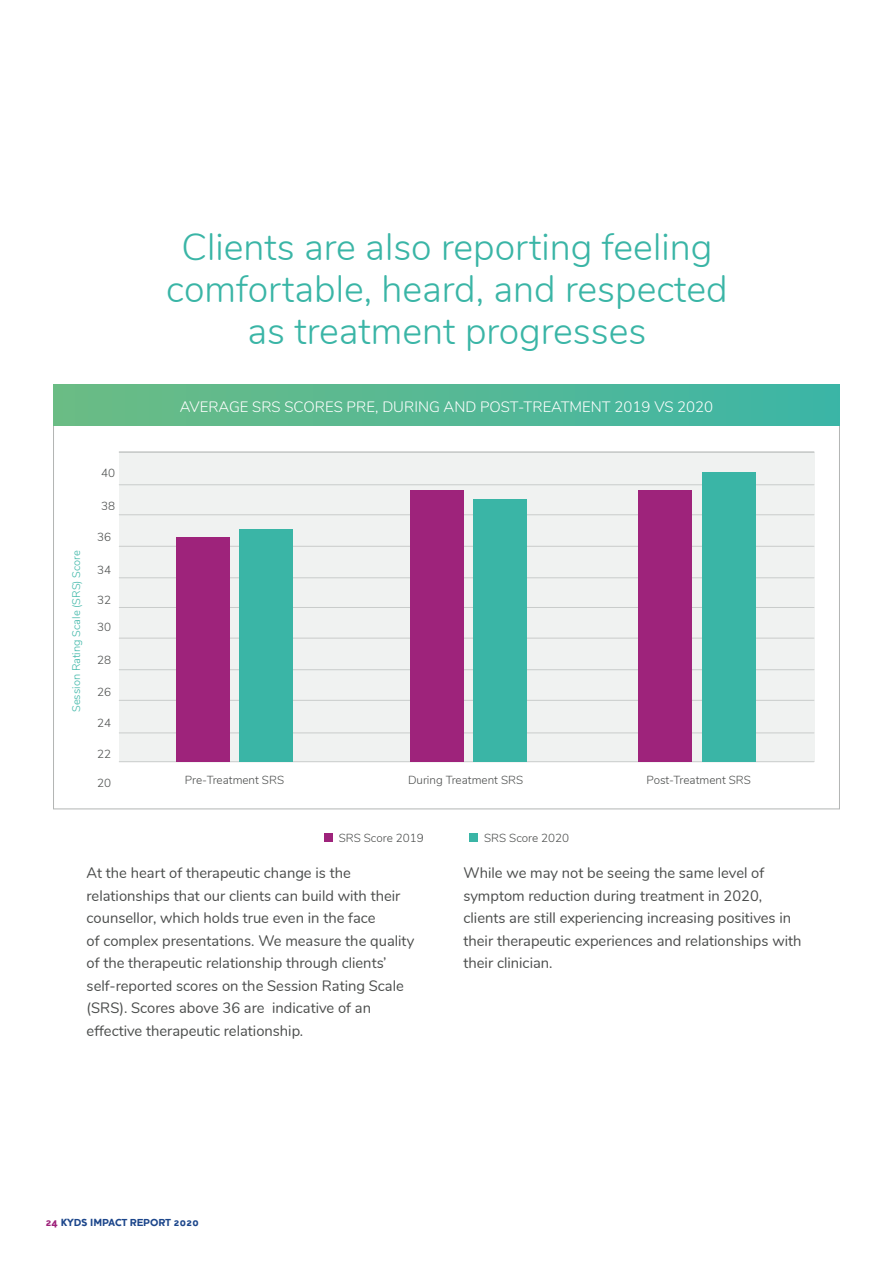
<style>
.page{position:relative;width:893px;height:1263px;background:#fff}
.page>*{position:absolute;margin:0;border:0;box-sizing:border-box;transform-origin:0 0}
.t1{font:300 37.5px/42px "Nunito";color:#3ab5a6;text-align:center}
.t2{font:15px/22.5px "Nunito";color:#4a4c4b}
.t3{font:300 15px "Nunito";color:#fff}
.t4{font:300 11.7px "Nunito";color:#4a4c4b}
.t5{font:300 11.1px "Nunito";color:#3ab5a6}
.t6{font:900 10.5px "Houschka Alt";color:#1c468b}
.s1{color:#9e237b}
</style>
<div class="page">
<div style="left:119px;top:452px;width:695px;height:309px;background:#f0f2f1"></div>
<hr style="left:119px;top:452px;width:695px;height:1px;background:#c9cccb">
<hr style="left:119px;top:577px;width:695px;height:1px;background:#c9cccb">
<hr style="left:119px;top:607px;width:695px;height:1px;background:#c9cccb">
<hr style="left:119px;top:638px;width:695px;height:1px;background:#c9cccb">
<hr style="left:119px;top:669px;width:695px;height:1px;background:#c9cccb">
<hr style="left:119px;top:700px;width:695px;height:1px;background:#c9cccb">
<hr style="left:119px;top:732px;width:695px;height:1px;background:#c9cccb">
<hr style="left:119px;top:761px;width:695px;height:1px;background:#c9cccb">
<hr style="left:119px;top:546px;width:695px;height:1px;background:#c9cccb">
<hr style="left:119px;top:514px;width:695px;height:1px;background:#c9cccb">
<hr style="left:119px;top:484px;width:695px;height:1px;background:#c9cccb">
<hr style="left:119px;top:451px;width:695px;height:1px;background:#c9cccb">
<div style="left:53px;top:385px;width:787px;height:40px;background:linear-gradient(to right,#6cbc84,#3db5a6)"></div>
<div style="left:639px;top:491px;width:53px;height:271px;background:#9e237b"></div>
<div style="left:702px;top:473px;width:54px;height:289px;background:#3ab5a6"></div>
<div style="left:410px;top:491px;width:54px;height:271px;background:#9e237b"></div>
<div style="left:473px;top:499px;width:54px;height:263px;background:#3ab5a6"></div>
<div style="left:176px;top:537px;width:54px;height:225px;background:#9e237b"></div>
<div style="left:239px;top:530px;width:54px;height:232px;background:#3ab5a6"></div>
<div style="left:324px;top:833px;width:8px;height:9px;background:#9e237b"></div>
<div style="left:469px;top:833px;width:9px;height:9px;background:#3ab5a6"></div>
<h1 class="t1" style="left:166px;top:224px;width:563px">Clients are also reporting feeling comfortable, heard, and respected as treatment progresses</h1>
<p class="t5" style="left:68px;top:712px;width:163px;rotate:-90deg">Session Rating Scale (SRS) Score</p>
<p class="t4" style="left:101px;top:465px;width:16px">40</p>
<p class="t4" style="left:101px;top:498px;width:16px">38</p>
<p class="t4" style="left:97px;top:528px;width:15px">36</p>
<p class="t4" style="left:97px;top:561px;width:16px">34</p>
<p class="t4" style="left:97px;top:591px;width:16px">32</p>
<p class="t4" style="left:97px;top:618px;width:16px">30</p>
<p class="t4" style="left:97px;top:652px;width:16px">28</p>
<p class="t4" style="left:97px;top:684px;width:15px">26</p>
<p class="t4" style="left:97px;top:714px;width:16px">24</p>
<p class="t4" style="left:97px;top:745px;width:16px">22</p>
<p class="t4" style="left:97px;top:774px;width:16px">20</p>
<p class="t3" style="left:180px;top:396px;width:535px">AVERAGE SRS SCORES PRE, DURING AND POST-TREATMENT 2019 VS 2020</p>
<p class="t4" style="left:185px;top:771px;width:101px">Pre-Treatment SRS</p>
<p class="t4" style="left:408px;top:771px;width:117px">During Treatment SRS</p>
<p class="t4" style="left:646px;top:771px;width:106px">Post-Treatment SRS</p>
<p class="t4" style="left:339px;top:829px;width:87px">SRS Score 2019</p>
<p class="t4" style="left:484px;top:829px;width:87px">SRS Score 2020</p>
<p class="t2" style="left:87px;top:861px;width:329px">At the heart of therapeutic change is the relationships that our clients can build with their counsellor, which holds true even in the face<br>of complex presentations. We measure the quality of the therapeutic relationship through clients’ self-reported scores on the Session Rating Scale (SRS). Scores above 36 are indicative of an effective therapeutic relationship.</p>
<p class="t2" style="left:463px;top:861px;width:339px">While we may not be seeing the same level of symptom reduction during treatment in 2020, clients are still experiencing increasing positives in their therapeutic experiences and relationships with their clinician.</p>
<p class="t6" style="left:46px;top:1216px;width:155px"><span class="s1">24</span> KYDS IMPACT REPORT 2020</p>
</div>
